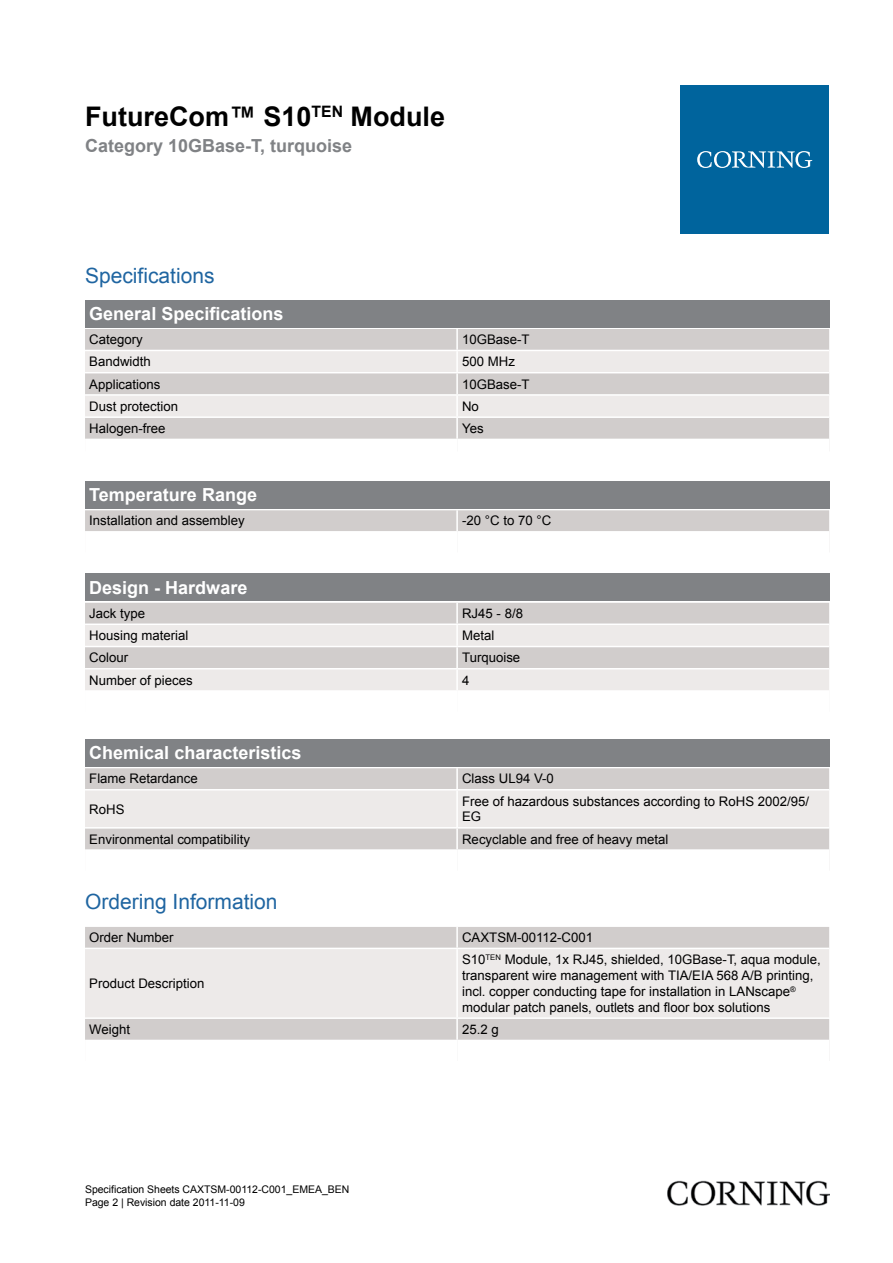
<style>
.page{position:relative;width:893px;height:1263px;background:#fff}
.page>*{position:absolute;margin:0;border:0;box-sizing:border-box;transform-origin:0 0}
.t1{font:700 27px "Arial";color:#000}
.t2{font:21px "Arial";color:#1f65a1}
.t3{font:700 18px "Arial";color:#fff}
.t4{font:700 18px "Arial";color:#808285}
.t5{font:13.2px/15.9px "Arial";color:#000}
.t6{font:10.5px/12.6px "Arial";color:#000}
</style>
<div class="page">
<div style="left:85px;top:300px;width:744px;height:27px;background:#808285"></div>
<div style="left:85px;top:329px;width:744px;height:110px;background:#d1cdcc"></div>
<svg style="left:85px;top:351px;width:744px;height:65px;background:#e3e0df"></svg>
<hr style="left:456px;top:329px;width:2px;height:21px;background:#fff">
<hr style="left:456px;top:351px;width:2px;height:21px;background:#fff">
<hr style="left:456px;top:373px;width:2px;height:21px;background:#fff">
<hr style="left:456px;top:396px;width:2px;height:20px;background:#fff">
<hr style="left:456px;top:418px;width:2px;height:21px;background:#fff">
<hr style="left:85px;top:350px;width:372px;height:1px;background:#fff">
<hr style="left:457px;top:350px;width:372px;height:1px;background:#fff">
<hr style="left:85px;top:372px;width:372px;height:1px;background:#fff">
<hr style="left:457px;top:372px;width:372px;height:1px;background:#fff">
<hr style="left:85px;top:394px;width:372px;height:2px;background:#fff">
<hr style="left:457px;top:394px;width:372px;height:2px;background:#fff">
<hr style="left:85px;top:416px;width:372px;height:2px;background:#fff">
<hr style="left:457px;top:416px;width:372px;height:2px;background:#fff">
<div style="left:85px;top:481px;width:744px;height:28px;background:#808285"></div>
<div style="left:85px;top:510px;width:744px;height:21px;background:#d1cdcc"></div>
<hr style="left:456px;top:510px;width:2px;height:21px;background:#fff">
<div style="left:85px;top:574px;width:744px;height:27px;background:#808285"></div>
<div style="left:85px;top:603px;width:744px;height:20px;background:#d1cdcc"></div>
<svg style="left:85px;top:625px;width:744px;height:65px;background:#e4e0df"></svg>
<hr style="left:456px;top:603px;width:2px;height:20px;background:#fff">
<hr style="left:456px;top:625px;width:2px;height:21px;background:#fff">
<hr style="left:456px;top:647px;width:2px;height:21px;background:#fff">
<hr style="left:456px;top:669px;width:2px;height:21px;background:#fff">
<hr style="left:85px;top:646px;width:372px;height:1px;background:#fff">
<hr style="left:457px;top:646px;width:372px;height:1px;background:#fff">
<hr style="left:85px;top:668px;width:372px;height:1px;background:#fff">
<hr style="left:457px;top:668px;width:372px;height:1px;background:#fff">
<div style="left:85px;top:739px;width:744px;height:28px;background:#808285"></div>
<div style="left:85px;top:768px;width:744px;height:81px;background:#d1cdcc"></div>
<div style="left:85px;top:790px;width:744px;height:37px;background:#edeae9"></div>
<hr style="left:456px;top:768px;width:2px;height:21px;background:#fff">
<hr style="left:456px;top:790px;width:2px;height:37px;background:#fff">
<hr style="left:456px;top:828px;width:2px;height:21px;background:#fff">
<hr style="left:85px;top:789px;width:372px;height:1px;background:#fff">
<hr style="left:457px;top:789px;width:372px;height:1px;background:#fff">
<hr style="left:85px;top:827px;width:372px;height:1px;background:#fff">
<hr style="left:457px;top:827px;width:372px;height:1px;background:#fff">
<div style="left:85px;top:927px;width:744px;height:21px;background:#d1cdcc"></div>
<div style="left:85px;top:949px;width:744px;height:68px;background:#edeae9"></div>
<hr style="left:456px;top:927px;width:2px;height:21px;background:#fff">
<hr style="left:456px;top:949px;width:2px;height:68px;background:#fff">
<div style="left:85px;top:1019px;width:744px;height:21px;background:#d1cdcc"></div>
<hr style="left:456px;top:1019px;width:2px;height:21px;background:#fff">
<div style="left:680px;top:85px;width:149px;height:149px;background:#00649d"></div>
<svg style="left:697px;top:151px;width:115px;height:17px"></svg>
<img style="left:668px;top:1180px;width:161px;height:25px">
<h1 class="t1" style="left:85px;top:98px;width:362px">FutureCom™ S10<sup>TEN</sup> Module</h1>
<h3 class="t4" style="left:85px;top:134px;width:269px">Category 10GBase-T, turquoise</h3>
<h2 class="t2" style="left:85px;top:262px;width:131px">Specifications</h2>
<h3 class="t3" style="left:89px;top:302px;width:196px">General Specifications</h3>
<p class="t5" style="left:89px;top:332px;width:55px">Category</p>
<p class="t5" style="left:462px;top:332px;width:69px">10GBase-T</p>
<p class="t5" style="left:89px;top:354px;width:63px">Bandwidth</p>
<p class="t5" style="left:462px;top:354px;width:54px">500 MHz</p>
<p class="t5" style="left:89px;top:376px;width:73px">Applications</p>
<p class="t5" style="left:462px;top:376px;width:69px">10GBase-T</p>
<p class="t5" style="left:89px;top:398px;width:90px">Dust protection</p>
<p class="t5" style="left:462px;top:398px;width:18px">No</p>
<p class="t5" style="left:89px;top:421px;width:78px">Halogen-free</p>
<p class="t5" style="left:462px;top:421px;width:23px">Yes</p>
<h3 class="t3" style="left:89px;top:483px;width:169px">Temperature Range</h3>
<p class="t5" style="left:89px;top:513px;width:157px">Installation and assembley</p>
<p class="t5" style="left:462px;top:513px;width:91px">-20 °C to 70 °C</p>
<h3 class="t3" style="left:89px;top:576px;width:160px">Design - Hardware</h3>
<p class="t5" style="left:89px;top:605px;width:57px">Jack type</p>
<p class="t5" style="left:462px;top:605px;width:62px">RJ45 - 8/8</p>
<p class="t5" style="left:89px;top:628px;width:101px">Housing material</p>
<p class="t5" style="left:462px;top:628px;width:34px">Metal</p>
<p class="t5" style="left:89px;top:650px;width:40px">Colour</p>
<p class="t5" style="left:462px;top:650px;width:60px">Turquoise</p>
<p class="t5" style="left:89px;top:672px;width:105px">Number of pieces</p>
<p class="t5" style="left:462px;top:672px;width:9px">4</p>
<h3 class="t3" style="left:89px;top:741px;width:214px">Chemical characteristics</h3>
<p class="t5" style="left:89px;top:771px;width:110px">Flame Retardance</p>
<p class="t5" style="left:462px;top:771px;width:93px">Class UL94 V-0</p>
<p class="t5" style="left:89px;top:801px;width:37px">RoHS</p>
<p class="t5" style="left:462px;top:793px;width:349px">Free of hazardous substances according to RoHS 2002/95/<br>EG</p>
<p class="t5" style="left:89px;top:831px;width:162px">Environmental compatibility</p>
<p class="t5" style="left:462px;top:831px;width:208px">Recyclable and free of heavy metal</p>
<h2 class="t2" style="left:85px;top:887px;width:194px">Ordering Information</h2>
<p class="t5" style="left:89px;top:929px;width:86px">Order Number</p>
<p class="t5" style="left:462px;top:929px;width:133px">CAXTSM-00112-C001</p>
<p class="t5" style="left:89px;top:975px;width:117px">Product Description</p>
<p class="t5" style="left:462px;top:952px;width:360px">S10<sup>TEN</sup> Module, 1x RJ45, shielded, 10GBase-T, aqua module, transparent wire management with TIA/EIA 568 A/B printing, incl. copper conducting tape for installation in LANscape<sup>® </sup>modular patch panels, outlets and floor box solutions</p>
<p class="t5" style="left:89px;top:1021px;width:42px">Weight</p>
<p class="t5" style="left:462px;top:1021px;width:38px">25.2 g</p>
<p class="t6" style="left:85px;top:1183px;width:266px">Specification Sheets CAXTSM-00112-C001_EMEA_BEN<br>Page 2 | Revision date 2011-11-09</p>
</div>
